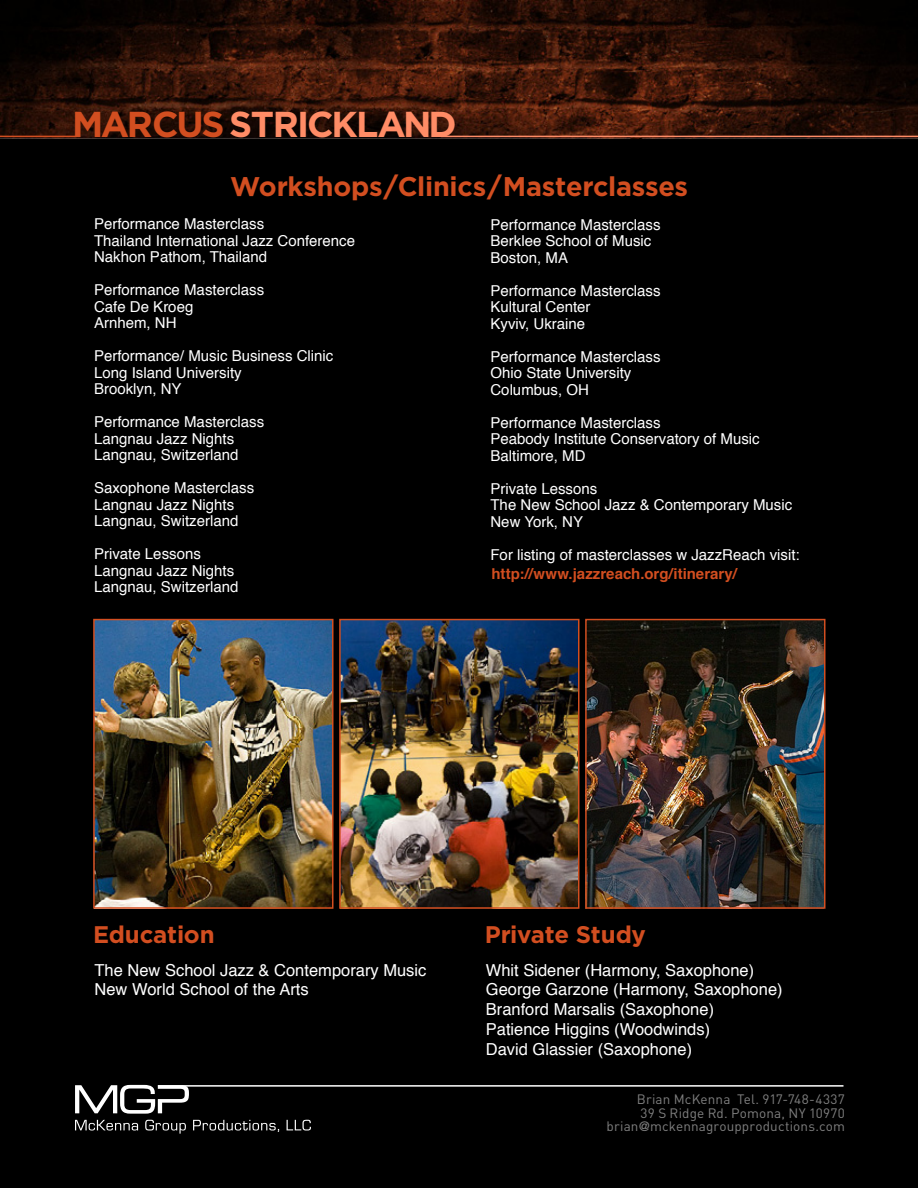
<style>
.page{position:relative;width:918px;height:1188px;background:#000}
.page>*{position:absolute;margin:0;border:0;box-sizing:border-box;transform-origin:0 0}
.t1{font:700 36px "Gotham";letter-spacing:-.055em;color:#ff8c66}
.t2{font:700 27px "Gotham";letter-spacing:-.01em;color:#d24e20}
.t3{font:700 24px "Gotham";letter-spacing:-.01em;color:#d24e20}
.t4{font:16.5px/19.8px "Helvetica";color:#fff}
.t5{font:15px/16.5px "Helvetica";color:#fff}
.t6{font:700 15px "Helvetica";color:#d24e20}
.t7{font:13.5px/13.5px "DIN";letter-spacing:.01em;color:#808080;text-align:right}
.s1{color:#d24e20}
.s2{font-family:"DIN Engschrift"}
</style>
<div class="page">
<img style="left:0;top:0;width:918px;height:138px">
<svg style="left:75px;top:1120px;width:63px;height:11px"></svg>
<svg style="left:145px;top:1120px;width:41px;height:14px"></svg>
<svg style="left:193px;top:1120px;width:86px;height:12px"></svg>
<svg style="left:287px;top:1120px;width:24px;height:11px"></svg>
<svg style="left:75px;top:1085px;width:114px;height:29px"></svg>
<hr style="left:0;top:136px;width:77px;height:1px;background:#d24e20">
<hr style="left:441px;top:136px;width:477px;height:1px;background:#ff8c66">
<hr style="left:158px;top:1085px;width:685px;height:2px;background:#fff">
<img style="left:96px;top:622px;width:235px;height:284px">
<img style="left:342px;top:622px;width:235px;height:284px">
<img style="left:588px;top:622px;width:235px;height:284px">
<div style="left:93px;top:619px;width:241px;height:290px;border:2px solid #d24e20"></div>
<div style="left:339px;top:619px;width:241px;height:290px;border:2px solid #d24e20"></div>
<div style="left:585px;top:619px;width:241px;height:290px;border:2px solid #d24e20"></div>
<h1 class="t1" style="left:72px;top:103px;width:386px"><span class="s1">MARCUS</span> STRICKLAND</h1>
<h2 class="t2" style="left:230px;top:171px;width:459px">Workshops/Clinics/Masterclasses</h2>
<p class="t5" style="left:94px;top:216px;width:262px">Performance Masterclass<br>Thailand International Jazz Conference<br>Nakhon Pathom, Thailand</p>
<p class="t5" style="left:94px;top:282px;width:172px">Performance Masterclass<br>Cafe De Kroeg<br>Arnhem, NH</p>
<p class="t5" style="left:94px;top:348px;width:241px">Performance/ Music Business Clinic<br>Long Island University<br>Brooklyn, NY</p>
<p class="t5" style="left:94px;top:414px;width:172px">Performance Masterclass<br>Langnau Jazz Nights<br>Langnau, Switzerland</p>
<p class="t5" style="left:94px;top:480px;width:162px">Saxophone Masterclass<br>Langnau Jazz Nights<br>Langnau, Switzerland</p>
<p class="t5" style="left:94px;top:546px;width:146px">Private Lessons<br>Langnau Jazz Nights<br>Langnau, Switzerland</p>
<p class="t5" style="left:490px;top:216px;width:172px">Performance Masterclass<br>Berklee School of Music<br>Boston, MA</p>
<p class="t5" style="left:490px;top:282px;width:172px">Performance Masterclass<br>Kultural Center<br>Kyviv, Ukraine</p>
<p class="t5" style="left:490px;top:348px;width:172px">Performance Masterclass<br>Ohio State University<br>Columbus, OH</p>
<p class="t5" style="left:490px;top:414px;width:271px">Performance Masterclass<br>Peabody Institute Conservatory of Music<br>Baltimore, MD</p>
<p class="t5" style="left:490px;top:480px;width:303px">Private Lessons<br>The New School Jazz &amp; Contemporary Music<br>New York, NY</p>
<p class="t5" style="left:490px;top:546px;width:311px">For listing of masterclasses w JazzReach visit:</p>
<p class="t6" style="left:492px;top:561px;width:247px">http://www.jazzreach.org/itinerary/</p>
<h3 class="t3" style="left:93px;top:921px;width:123px">Education</h3>
<h3 class="t3" style="left:485px;top:921px;width:162px">Private Study</h3>
<p class="t4" style="left:94px;top:960px;width:333px">The New School Jazz &amp; Contemporary Music<br>New World School of the Arts</p>
<p class="t4" style="left:486px;top:960px;width:298px">Whit Sidener (Harmony, Saxophone)<br>George Garzone (Harmony, Saxophone)<br>Branford Marsalis (Saxophone)<br>Patience Higgins (Woodwinds)<br>David Glassier (Saxophone)</p>
<p class="t7" style="left:607px;top:1092px;width:240px">Brian McKenna Tel. 917-748-4337<br>39 S Ridge Rd. Pomona, NY 10970 brian<span class="s2">@</span>mckennagroupproductions.com</p>
</div>
